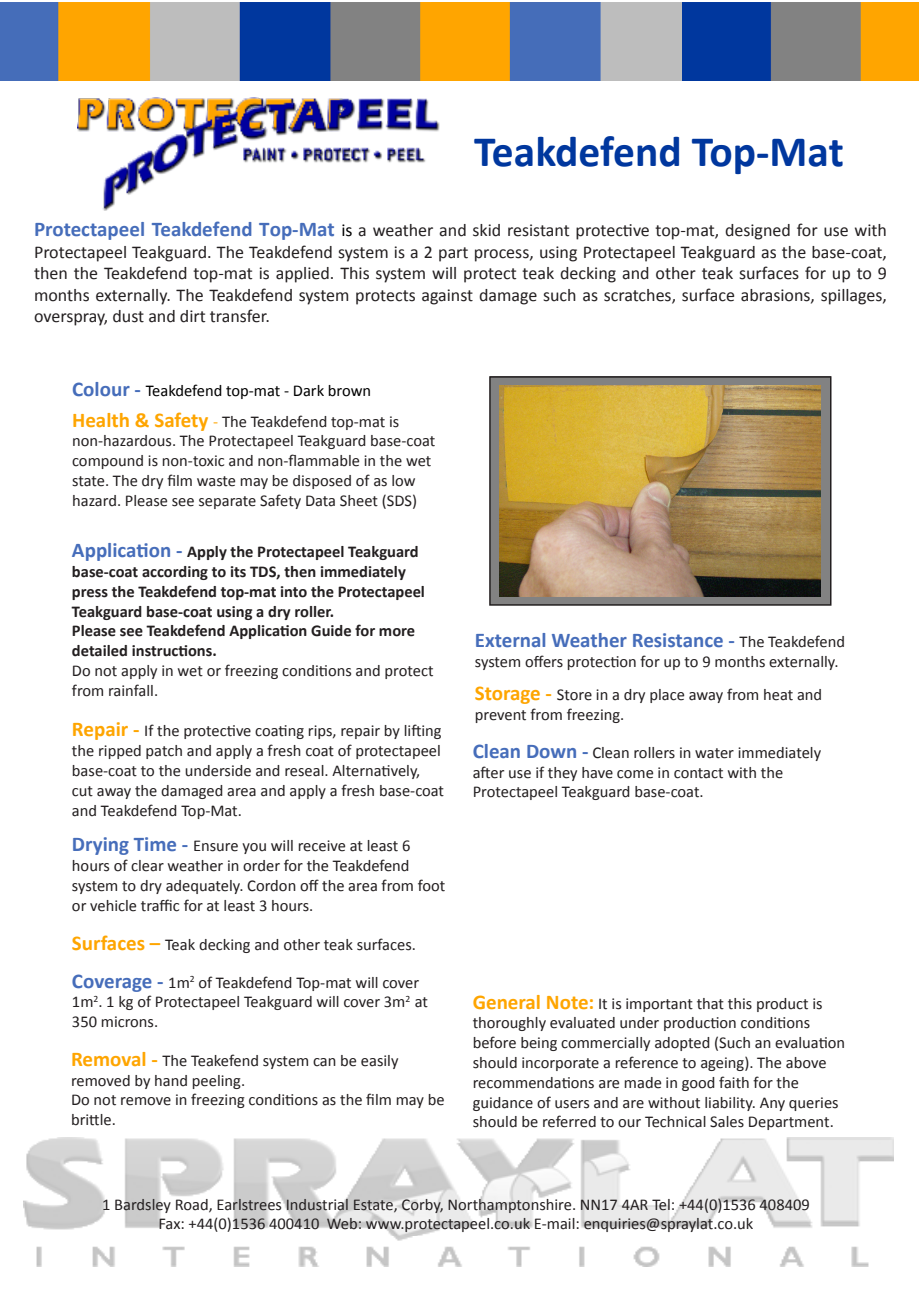
<style>
.page{position:relative;width:919px;height:1289px;background:#fff}
.page>*{position:absolute;margin:0;border:0;box-sizing:border-box;transform-origin:0 0}
.t1{font:700 43.5px "Calibri";color:#00379e}
.Description{font:700 21px "Calibri";color:#466dba}
.Product{font:18px/21.6px "Calibri";color:#231f20;text-align:justify}
.Description-2{font:16.5px/19.8px "Calibri";color:#231f20}
.Description-3{font:700 16.5px/19.8px "Calibri";color:#231f20}
.Description-4{font:16.5px "Calibri";color:#000}
.s1{font-weight:700;font-size:21px;color:#466dba}
.s2{color:#000}
.s3{font-weight:700;font-size:21px;color:#fea500}
.s4{color:#fea500}
.s5{font-size:21px;color:#466dba}
.s6{font-weight:400;font-size:16.5px;color:#231f20}
</style>
<div class="page">
<img style="left:24px;top:1137px;width:869px;height:129px">
<img style="left:0;top:2px;width:682px;height:79px">
<img style="left:682px;top:2px;width:236px;height:79px">
<img style="left:78px;top:98px;width:361px;height:113px">
<div style="left:490px;top:377px;width:340px;height:228px;background:#828282"></div>
<div style="left:489px;top:376px;width:342px;height:229px;border:2px solid #231f20"></div>
<img style="left:499px;top:386px;width:321px;height:210px">
<p class="t1" style="left:474px;top:124px;width:371px">Teakdefend Top-Mat</p>
<p class="Product" style="left:34px;top:219px;width:854px"><span class="s1">Protectapeel Teakdefend Top-Mat</span> <span class="s2">is</span> a weather and skid resistant protective top-mat, designed for use with Protectapeel Teakguard. The Teakdefend system is a 2 part process, using Protectapeel Teakguard as the base-coat, then the Teakdefend top-mat is applied. This system will protect teak decking and other teak surfaces for up to 9 months externally. The Teakdefend system protects against damage such as scratches, surface abrasions, spillages, overspray, dust and dirt transfer.</p>
<p class="Description-4" style="left:72px;top:380px;width:300px"><span class="s1">Colour -</span> Teakdefend top-mat - Dark brown</p>
<p class="Description-2" style="left:72px;top:411px;width:364px"><span class="s3">Health &amp; Safety</span> <span class="s4">-</span> The Teakdefend top-mat is non-hazardous. The Protectapeel Teakguard base-coat compound is non-toxic and non-flammable in the wet state. The dry film waste may be disposed of as low hazard. Please see separate Safety Data Sheet (SDS)</p>
<p class="Description-3" style="left:72px;top:541px;width:354px"><span class="s5">Application -</span> Apply the Protectapeel Teakguard base-coat according to its TDS, then immediately press the Teakdefend top-mat into the Protectapeel Teakguard base-coat using a dry roller.</p>
<p class="Description-3" style="left:72px;top:621px;width:345px">Please see Teakdefend Application Guide for more detailed instructions.</p>
<p class="Description-2" style="left:72px;top:660px;width:363px">Do not apply in wet or freezing conditions and protect from rainfall.</p>
<p class="Description-2" style="left:72px;top:721px;width:373px"><span class="s3">Repair -</span> If the protective coating rips, repair by lifting the ripped patch and apply a fresh coat of protectapeel base-coat to the underside and reseal. Alternatively, cut away the damaged area and apply a fresh base-coat and Teakdefend Top-Mat.</p>
<p class="Description-2" style="left:72px;top:836px;width:375px"><span class="s1">Drying Time -</span> Ensure you will receive at least 6 hours of clear weather in order for the Teakdefend system to dry adequately. Cordon off the area from foot or vehicle traffic for at least 3 hours.</p>
<p class="Description-2" style="left:72px;top:934px;width:345px"><span class="s3">Surfaces –</span> Teak decking and other teak surfaces.</p>
<p class="Description-2" style="left:72px;top:972px;width:357px"><span class="s1">Coverage -</span> 1m<sup>2</sup> of Teakdefend Top-mat will cover<br>1m<sup>2</sup>. 1 kg of Protectapeel Teakguard will cover 3m<sup>2</sup> at<br>350 microns.</p>
<p class="Description-2" style="left:71px;top:1050px;width:329px"><span class="s3">Removal -</span> The Teakefend system can be easily removed by hand peeling.</p>
<p class="Description-2" style="left:71px;top:1089px;width:375px">Do not remove in freezing conditions as the film may be brittle.</p>
<p class="Description" style="left:475px;top:627px;width:371px">External Weather Resistance - <span class="s6">The Teakdefend</span></p>
<p class="Description-2" style="left:475px;top:651px;width:365px">system offers protection for up to 9 months externally.</p>
<p class="Description-2" style="left:475px;top:685px;width:349px"><span class="s3">Storage -</span> Store in a dry place away from heat and prevent from freezing.</p>
<p class="Description-2" style="left:472px;top:742px;width:350px"><span class="s1">Clean Down -</span> Clean rollers in water immediately after use if they have come in contact with the<br>Protectapeel Teakguard base-coat.</p>
<p class="Description-2" style="left:472px;top:993px;width:374px"><span class="s3">General Note:</span> It is important that this product is thoroughly evaluated under production conditions before being commercially adopted (Such an evaluation should incorporate a reference to ageing). The above recommendations are made in good faith for the</p>
<p class="Description-2" style="left:472px;top:1092px;width:367px">guidance of users and are without liability. Any queries should be referred to our Technical Sales Department.</p>
<p class="Description-2" style="left:102px;top:1194px;width:709px">1 Bardsley Road, Earlstrees Industrial Estate, Corby, Northamptonshire. NN17 4AR Tel: +44(0)1536 408409</p>
<p class="Description-2" style="left:158px;top:1213px;width:596px">Fax: +44(0)1536 400410 Web: www.protectapeel.co.uk E-mail: enquiries@spraylat.co.uk</p>
</div>
